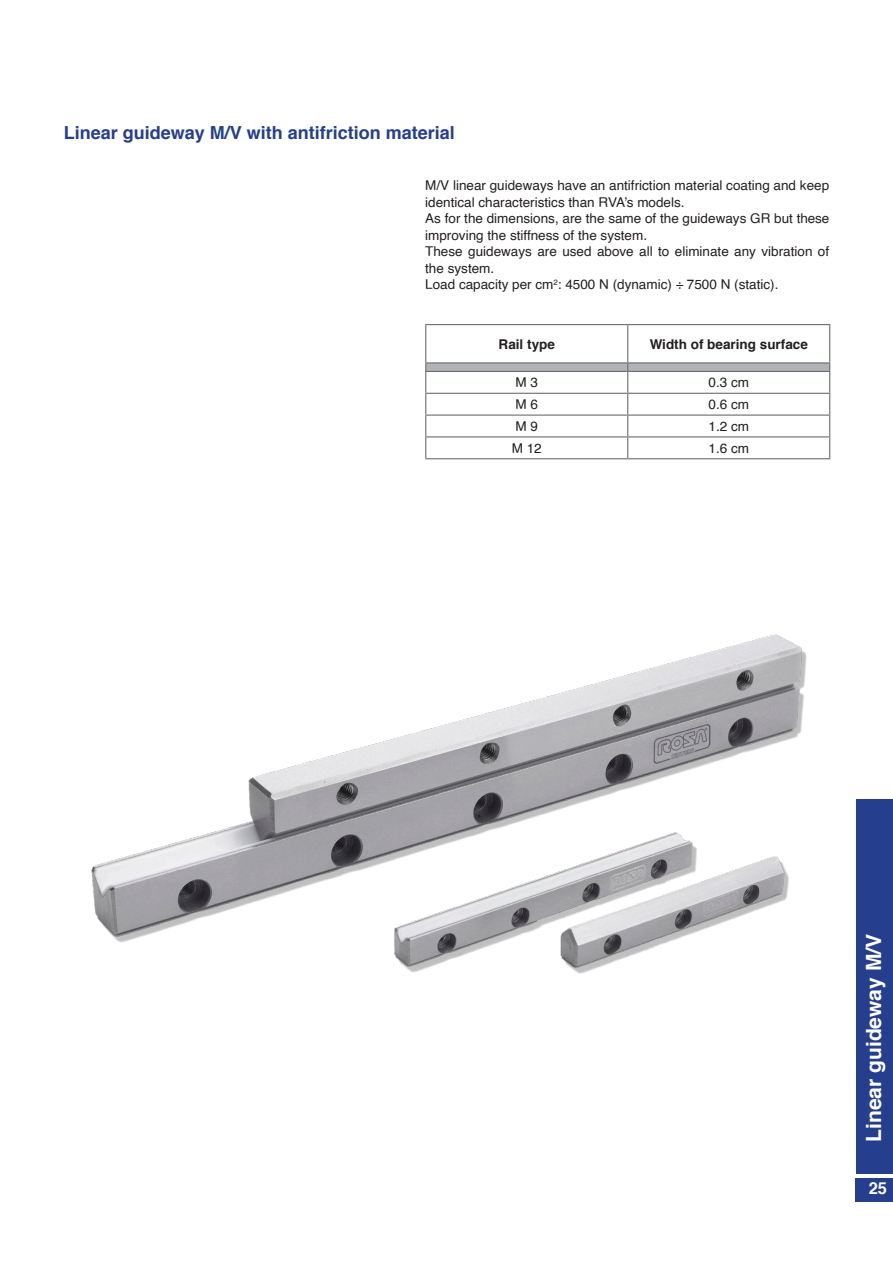
<style>
.page{position:relative;width:893px;height:1263px;background:#fff}
.page>*{position:absolute;margin:0;border:0;box-sizing:border-box;transform-origin:0 0}
.Überschrift_H1_weiss{font:700 21px "Helvetica";color:#fff}
.Überschrift_H1_Aufzählung{font:700 18px "Helvetica";color:#253f8e}
.t1{font:700 16.5px "Helvetica";color:#fff}
.Einfachter_Text{font:13.5px/16.5px "Helvetica";color:#231f20}
.Einfachter_Text-2{font:700 13.5px "Helvetica";color:#231f20}
</style>
<div class="page">
<div style="left:856px;top:1178px;width:37px;height:23px;background:#253f8e"></div>
<div style="left:856px;top:799px;width:37px;height:374px;background:#253f8e"></div>
<img style="left:91px;top:634px;width:716px;height:340px">
<hr style="left:425px;top:324px;width:203px;height:1px;background:#6c6d70">
<hr style="left:425px;top:325px;width:1px;height:37px;background:#6c6d70">
<hr style="left:628px;top:324px;width:202px;height:1px;background:#6c6d70">
<hr style="left:627px;top:325px;width:1px;height:37px;background:#6c6d70">
<hr style="left:829px;top:325px;width:1px;height:37px;background:#6c6d70">
<hr style="left:425px;top:362px;width:203px;height:1px;background:#6c6d70">
<hr style="left:628px;top:362px;width:202px;height:1px;background:#6c6d70">
<svg style="left:425px;top:363px;width:405px;height:95px"></svg>
<hr style="left:425px;top:458px;width:203px;height:1px;background:#6c6d70">
<hr style="left:628px;top:458px;width:202px;height:1px;background:#6c6d70">
<p class="Überschrift_H1_Aufzählung" style="left:64px;top:119px;width:393px">Linear guideway M/V with antifriction material</p>
<p class="Einfachter_Text" style="left:425px;top:178px;width:405px">M/V linear guideways have an antifriction material coating and keep identical characteristics than RVA’s models.</p>
<p class="Einfachter_Text" style="left:425px;top:211px;width:405px">As for the dimensions, are the same of the guideways GR but these improving the stiffness of the system.</p>
<p class="Einfachter_Text" style="left:425px;top:244px;width:405px">These guideways are used above all to eliminate any vibration of the system.</p>
<p class="Einfachter_Text" style="left:425px;top:277px;width:355px">Load capacity per cm<sup>2</sup>: 4500 N (dynamic) ÷ 7500 N (static).</p>
<p class="Einfachter_Text-2" style="left:499px;top:333px;width:58px">Rail type</p>
<p class="Einfachter_Text-2" style="left:650px;top:333px;width:160px">Width of bearing surface</p>
<p class="Einfachter_Text" style="left:515px;top:375px;width:24px">M 3</p>
<p class="Einfachter_Text" style="left:708px;top:375px;width:42px">0.3 cm</p>
<p class="Einfachter_Text" style="left:515px;top:396px;width:24px">M 6</p>
<p class="Einfachter_Text" style="left:708px;top:396px;width:42px">0.6 cm</p>
<p class="Einfachter_Text" style="left:515px;top:418px;width:24px">M 9</p>
<p class="Einfachter_Text" style="left:708px;top:418px;width:42px">1.2 cm</p>
<p class="Einfachter_Text" style="left:512px;top:440px;width:32px">M 12</p>
<p class="Einfachter_Text" style="left:708px;top:440px;width:42px">1.6 cm</p>
<p class="Überschrift_H1_weiss" style="left:857px;top:1142px;width:209px;rotate:-90deg">Linear guideway M/V</p>
<p class="t1" style="left:869px;top:1175px;width:20px">25</p>
</div>
